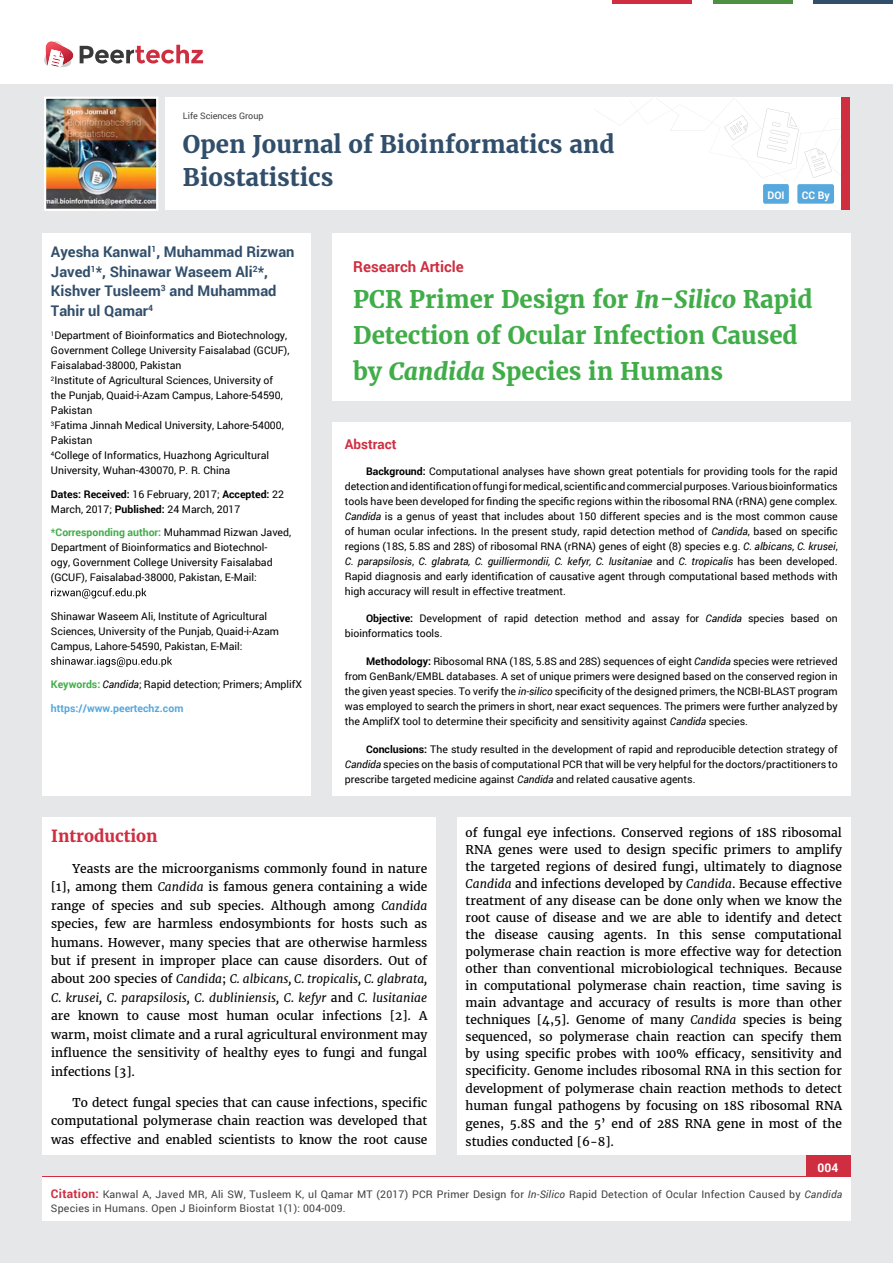
<style>
.page{position:relative;width:893px;height:1263px;background:#e6e7e8}
.page>*{position:absolute;margin:0;border:0;box-sizing:border-box;transform-origin:0 0}
.t1{font:700 24px/36px "Merriweather";color:#41ad49}
.t2{font:700 24px/33px "Merriweather";color:#314e6b}
.t3{font:700 16.5px "Merriweather";color:#cf2e41}
.t4{font:700 15px "Roboto";color:#cf2e41}
.t5{font:700 14.7px/19.5px "Roboto";color:#314e6b}
.t6{font:700 13.5px "Roboto";color:#cf2e41}
.t7{font:12px/17.1px "Merriweather";color:#000;text-align:justify}
.t8{font:700 12px "Roboto";color:#fff}
.t9{font:10.5px/15px "Roboto";color:#000}
.t10{font:10.5px/13.5px "Roboto";letter-spacing:.02em;color:#414042}
.t11{font:700 10.5px "Roboto";color:#56a8dd}
.t12{font:700 10.5px "Roboto";color:#fff}
.t13{font:9px "Roboto";color:#414042}
.s1{font-weight:700}
.s2{font-weight:700;color:#41ad49}
.s3{font-style:italic}
.s4{font-weight:900;font-style:italic}
.s5{font-weight:700;font-size:12px;color:#cf2e41}
</style>
<div class="page">
<div style="left:165px;top:98px;width:684px;height:112px;background:#fff"></div>
<svg style="left:596px;top:99px;width:245px;height:79px"></svg>
<div style="left:841px;top:98px;width:8px;height:112px;background:#cf2e41"></div>
<img style="left:44px;top:97px;width:114px;height:114px">
<div style="left:0;top:0;width:893px;height:83px;background:#fff"></div>
<svg style="left:44px;top:41px;width:159px;height:27px"></svg>
<div style="left:763px;top:184px;width:26px;height:20px;background:#56a8dd;border-radius:2px"></div>
<div style="left:797px;top:184px;width:37px;height:20px;background:#56a8dd;border-radius:2px"></div>
<hr style="left:713px;top:0;width:79px;height:3px;background:#4d9041">
<hr style="left:612px;top:0;width:80px;height:3px;background:#cf2e41">
<hr style="left:813px;top:0;width:80px;height:3px;background:#314e6b">
<div style="left:806px;top:1156px;width:44px;height:51px;background:#cf2e41"></div>
<div style="left:42px;top:1177px;width:809px;height:43px;background:#fff"></div>
<div style="left:332px;top:422px;width:518px;height:374px;background:#fff"></div>
<div style="left:332px;top:233px;width:518px;height:168px;background:#fff"></div>
<div style="left:42px;top:233px;width:269px;height:563px;background:#fff"></div>
<svg style="left:51px;top:588px;width:95px;height:11px"></svg>
<svg style="left:51px;top:657px;width:121px;height:10px"></svg>
<div style="left:43px;top:817px;width:393px;height:337px;background:#fff"></div>
<div style="left:457px;top:817px;width:393px;height:337px;background:#fff"></div>
<p class="t13" style="left:183px;top:110px;width:82px">Life Sciences Group</p>
<h1 class="t2" style="left:183px;top:128px;width:433px">Open Journal of Bioinformatics and<br>Biostatistics</h1>
<p class="t12" style="left:767px;top:188px;width:19px">DOI</p>
<p class="t12" style="left:802px;top:188px;width:29px">CC By</p>
<h3 class="t5" style="left:51px;top:242px;width:245px">Ayesha Kanwal<sup>1</sup>, Muhammad Rizwan<br>Javed<sup>1</sup>*, Shinawar Waseem Ali<sup>2</sup>*,<br>Kishver Tusleem<sup>3</sup> and Muhammad<br>Tahir ul Qamar<sup>4</sup></h3>
<p class="t9" style="left:51px;top:328px;width:240px"><sup>1</sup>Department of Bioinformatics and Biotechnology, Government College University Faisalabad (GCUF), Faisalabad-38000, Pakistan<br><sup>2</sup>Institute of Agricultural Sciences, University of the Punjab, Quaid-i-Azam Campus, Lahore-54590, Pakistan<br><sup>3</sup>Fatima Jinnah Medical University, Lahore-54000, Pakistan<br><sup>4</sup>College of Informatics, Huazhong Agricultural University, Wuhan-430070, P. R. China</p>
<p class="t9" style="left:51px;top:486px;width:235px"><span class="s1">Dates: Received:</span> 16 February, 2017; <span class="s1">Accepted:</span> 22<br>March, 2017; <span class="s1">Published:</span> 24 March, 2017</p>
<p class="t9" style="left:51px;top:525px;width:242px"><span class="s2">*Corresponding author:</span> Muhammad Rizwan Javed, Department of Bioinformatics and Biotechnol-<br>ogy, Government College University Faisalabad (GCUF), Faisalabad-38000, Pakistan, E-Mail:</p>
<p class="t9" style="left:51px;top:608px;width:230px">Shinawar Waseem Ali, Institute of Agricultural<br>Sciences, University of the Punjab, Quaid-i-Azam<br>Campus, Lahore-54590, Pakistan, E-Mail:</p>
<p class="t9" style="left:51px;top:677px;width:253px"><span class="s2">Keywords:</span> <span class="s3">Candida</span>; Rapid detection; Primers; AmplifX</p>
<p class="t11" style="left:51px;top:701px;width:134px">https://www.peertechz.com</p>
<h3 class="t4" style="left:353px;top:256px;width:112px">Research Article</h3>
<h1 class="t1" style="left:353px;top:281px;width:461px">PCR Primer Design for <span class="s4">In-Silico</span> Rapid<br>Detection of Ocular Infection Caused by <span class="s4">Candida</span> Species in Humans</h1>
<p class="t6" style="left:345px;top:435px;width:53px">Abstract</p>
<p class="t9" style="left:345px;top:463px;width:494px;text-align:justify;text-indent:21px"><span class="s1">Background:</span> Computational analyses have shown great potentials for providing tools for the rapid detection and identification of fungi for medical, scientific and commercial purposes. Various bioinformatics tools have been developed for finding the specific regions within the ribosomal RNA (rRNA) gene complex.<br><span class="s3">Candida</span> is a genus of yeast that includes about 150 different species and is the most common cause of human ocular infections<span class="s1">.</span> In the present study, rapid detection method of <span class="s3">Candida</span>, based on specific regions (18S, 5.8S and 28S) of ribosomal RNA (rRNA) genes of eight (8) species e.g. <span class="s3">C. albicans</span>, <span class="s3">C. krusei</span>, <span class="s3">C. parapsilosis</span>, <span class="s3">C. glabrata, C. guilliermondii, C. kefyr, C. lusitaniae</span> and <span class="s3">C. tropicalis</span> has been developed.<br>Rapid diagnosis and early identification of causative agent through computational based methods with high accuracy will result in effective treatment.</p>
<p class="t9" style="left:345px;top:611px;width:494px;text-indent:21px"><span class="s1">Objective:</span> Development of rapid detection method and assay for <span class="s3">Candida</span> species based on bioinformatics tools.</p>
<p class="t9" style="left:345px;top:653px;width:494px;text-align:justify;text-indent:21px"><span class="s1">Methodology:</span> Ribosomal RNA (18S, 5.8S and 28S) sequences of eight <span class="s3">Candida</span> species were retrieved from GenBank/EMBL databases. A set of unique primers were designed based on the conserved region in the given yeast species. To verify the <span class="s3">in-silico</span> specificity of the designed primers, the NCBI-BLAST program was employed to search the primers in short, near exact sequences. The primers were further analyzed by the AmplifX tool to determine their specificity and sensitivity against <span class="s3">Candida</span> species.</p>
<p class="t9" style="left:345px;top:741px;width:494px;text-align:justify;text-indent:21px"><span class="s1">Conclusions:</span> The study resulted in the development of rapid and reproducible detection strategy of <span class="s3">Candida</span> species on the basis of computational PCR that will be very helpful for the doctors/practitioners to prescribe targeted medicine against <span class="s3">Candida</span> and related causative agents.</p>
<h2 class="t3" style="left:51px;top:825px;width:108px">Introduction</h2>
<p class="t7" style="left:51px;top:859px;width:378px;line-height:18.5px;text-indent:21px">Yeasts are the microorganisms commonly found in nature [1], among them <span class="s3">Candida</span> is famous genera containing a wide range of species and sub species. Although among <span class="s3">Candida </span>species, few are harmless endosymbionts for hosts such as humans. However, many species that are otherwise harmless but if present in improper place can cause disorders. Out of about 200 species of <span class="s3">Candida</span>; <span class="s3">C. albicans, C. tropicalis, C. glabrata, C. krusei, C. parapsilosis, C. dubliniensis, C. kefyr</span> and <span class="s3">C. lusitaniae </span>are known to cause most human ocular infections [2]. A warm, moist climate and a rural agricultural environment may influence the sensitivity of healthy eyes to fungi and fungal infections [3].</p>
<p class="t7" style="left:51px;top:1093px;width:378px;line-height:18.5px;text-indent:21px">To detect fungal species that can cause infections, specific computational polymerase chain reaction was developed that was effective and enabled scientists to know the root cause</p>
<p class="t7" style="left:466px;top:824px;width:378px">of fungal eye infections. Conserved regions of 18S ribosomal RNA genes were used to design specific primers to amplify the targeted regions of desired fungi, ultimately to diagnose <span class="s3">Candida</span> and infections developed by <span class="s3">Candida</span>. Because effective treatment of any disease can be done only when we know the root cause of disease and we are able to identify and detect the disease causing agents. In this sense computational polymerase chain reaction is more effective way for detection other than conventional microbiological techniques. Because in computational polymerase chain reaction, time saving is main advantage and accuracy of results is more than other techniques [4,5]. Genome of many <span class="s3">Candida</span> species is being sequenced, so polymerase chain reaction can specify them by using specific probes with 100% efficacy, sensitivity and specificity. Genome includes ribosomal RNA in this section for development of polymerase chain reaction methods to detect human fungal pathogens by focusing on 18S ribosomal RNA genes, 5.8S and the 5’ end of 28S RNA gene in most of the studies conducted [6-8].</p>
<p class="t8" style="left:817px;top:1159px;width:22px">004</p>
<p class="t10" style="left:51px;top:1188px;width:793px"><span class="s5">Citation:</span> Kanwal A, Javed MR, Ali SW, Tusleem K, ul Qamar MT (2017) PCR Primer Design for <span class="s3">In-Silico</span> Rapid Detection of Ocular Infection Caused by <span class="s3">Candida<br></span>Species in Humans. Open J Bioinform Biostat 1(1): 004-009.</p>
</div>
